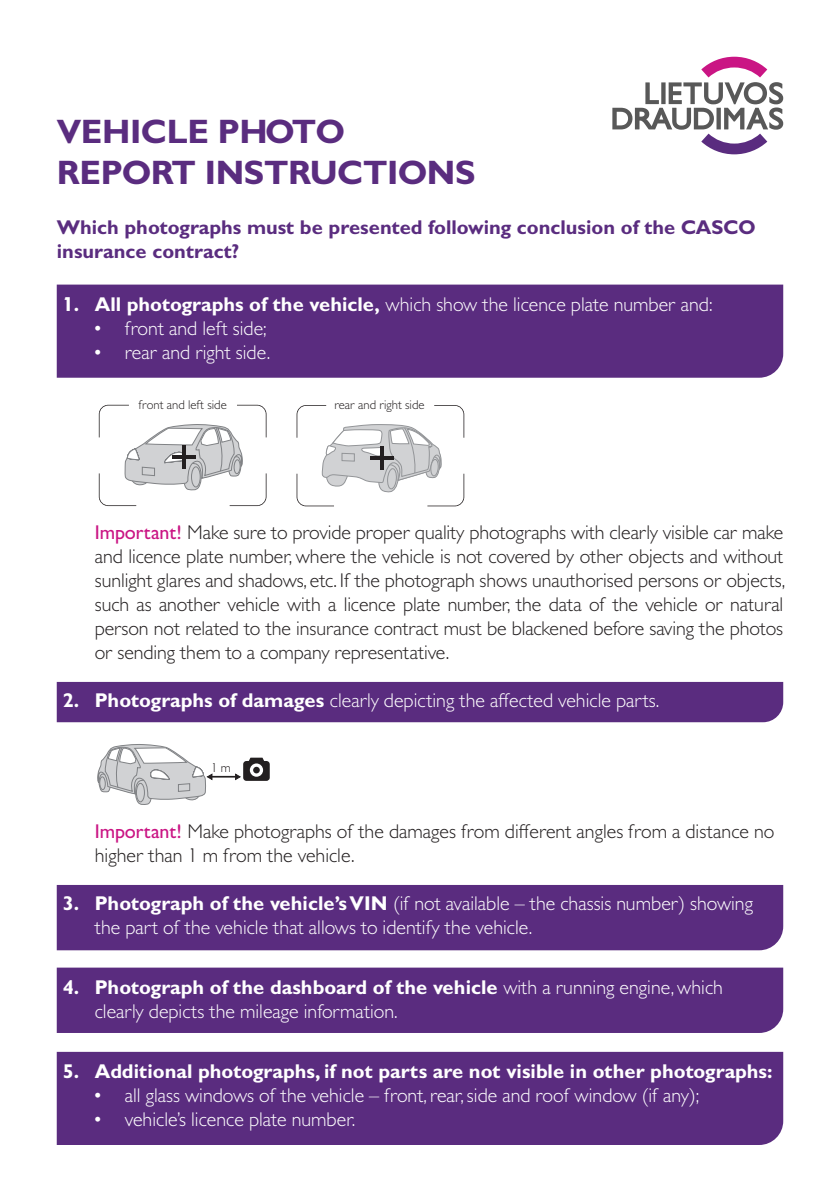
<style>
.page{position:relative;width:840px;height:1191px;background:#fff}
.page>*{position:absolute;margin:0;border:0;box-sizing:border-box;transform-origin:0 0}
.t1{font:700 34px/40.8px "Gill Sans LD";letter-spacing:-.01em;color:#5a2c7f}
.t2{font:300 20px/24px "Gill Sans LD";color:#231f20;text-align:justify}
.t3{font:300 20px/24px "Gill Sans LD";color:#fff}
.t4{font:700 20px/24px "Gill Sans LD";color:#5a2c7f}
.t5{font:700 20px "Gill Sans LD";color:#fff}
.t6{font:300 13px "Gill Sans LD";color:#231f20}
.t7{font:300 12.8px "Gill Sans LD";color:#231f20}
.s1{font-weight:700}
.s2{font-weight:500;color:#ca1584}
</style>
<div class="page">
<div style="left:57px;top:1051px;width:725px;height:94px;background:#5a2c7f"></div>
<svg style="left:612px;top:57px;width:170px;height:97px"></svg>
<div style="left:57px;top:967px;width:725px;height:66px;background:#5a2c7f"></div>
<div style="left:57px;top:885px;width:725px;height:65px;background:#5a2c7f"></div>
<div style="left:57px;top:682px;width:725px;height:40px;background:#5a2c7f"></div>
<div style="left:57px;top:284px;width:725px;height:94px;background:#5a2c7f"></div>
<svg style="left:97px;top:744px;width:172px;height:61px"></svg>
<svg style="left:99px;top:405px;width:167px;height:101px"></svg>
<svg style="left:296px;top:405px;width:168px;height:101px"></svg>
<h1 class="t1" style="left:57px;top:110px;width:420px">VEHICLE PHOTO<br>REPORT INSTRUCTIONS</h1>
<p class="t4" style="left:57px;top:215px;width:700px">Which photographs must be presented following conclusion of the CASCO insurance contract?</p>
<p class="t3" style="left:63px;top:292px;width:651px"><span class="s1">1. All photographs of the vehicle,</span> which show the licence plate number and:</p>
<p class="t3" style="left:93px;top:316px;width:175px">• front and left side;</p>
<p class="t3" style="left:93px;top:340px;width:179px">• rear and right side.</p>
<p class="t7" style="left:138px;top:397px;width:90px">front and left side</p>
<p class="t7" style="left:334px;top:397px;width:92px">rear and right side</p>
<p class="t2" style="left:95px;top:520px;width:691px"><span class="s2">Important!</span> Make sure to provide proper quality photographs with clearly visible car make and licence plate number, where the vehicle is not covered by other objects and without sunlight glares and shadows, etc. If the photograph shows unauthorised persons or objects, such as another vehicle with a licence plate number, the data of the vehicle or natural person not related to the insurance contract must be blackened before saving the photos or sending them to a company representative.</p>
<p class="t3" style="left:63px;top:688px;width:597px"><span class="s1">2. Photographs of damages</span> clearly depicting the affected vehicle parts.</p>
<p class="t6" style="left:211px;top:759px;width:21px">1 m</p>
<p class="t2" style="left:95px;top:819px;width:680px"><span class="s2">Important!</span> Make photographs of the damages from different angles from a distance no higher than 1 m from the vehicle.</p>
<p class="t3" style="left:95px;top:891px;width:659px;text-indent:-32px"><span class="s1">3. Photograph of the vehicle’s VIN</span> (if not available – the chassis number) showing the part of the vehicle that allows to identify the vehicle.</p>
<p class="t3" style="left:95px;top:975px;width:629px;text-indent:-32px"><span class="s1">4. Photograph of the dashboard of the vehicle</span> with a running engine, which clearly depicts the mileage information.</p>
<p class="t5" style="left:63px;top:1059px;width:711px">5. Additional photographs, if not parts are not visible in other photographs:</p>
<p class="t3" style="left:93px;top:1083px;width:607px">• all glass windows of the vehicle – front, rear, side and roof window (if any);</p>
<p class="t3" style="left:93px;top:1107px;width:264px">• vehicle’s licence plate number.</p>
</div>
